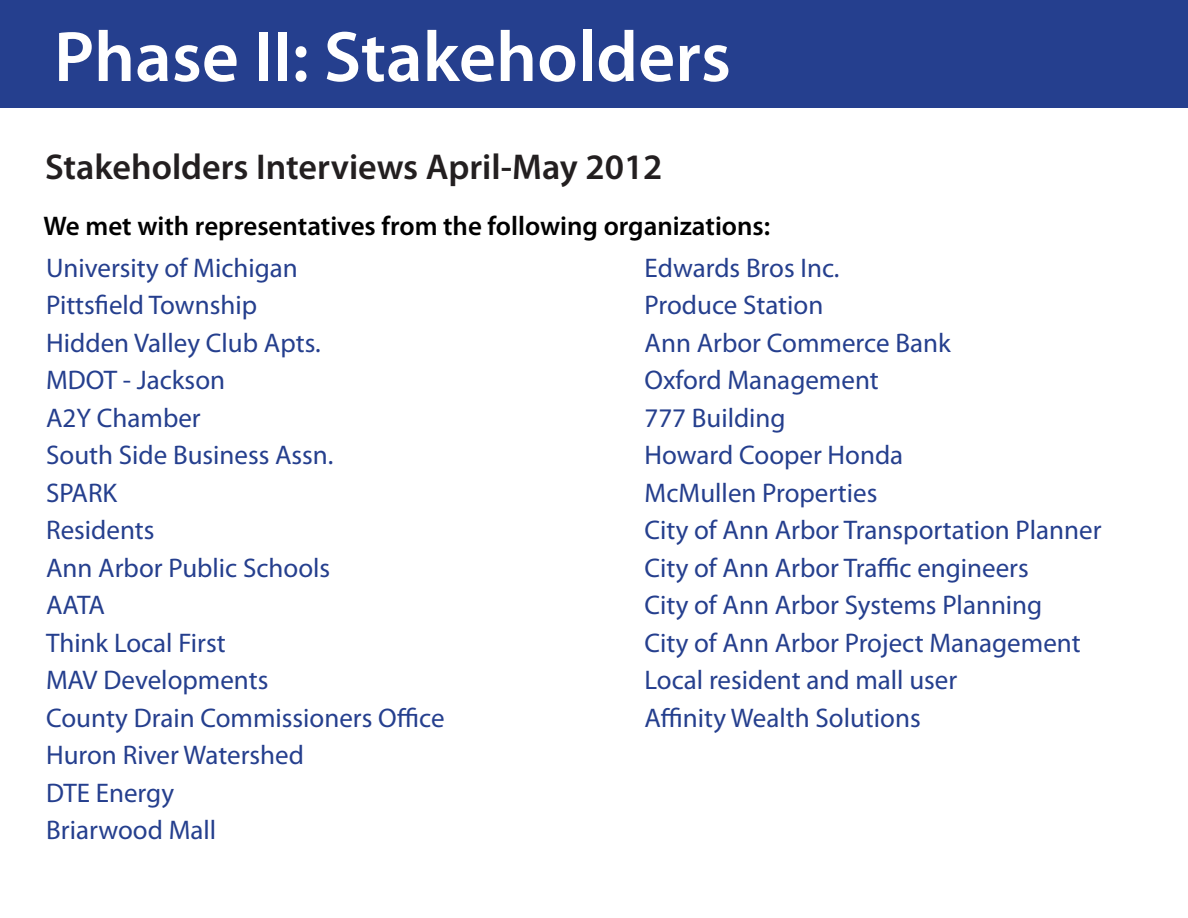
<style>
.page{position:relative;width:1188px;height:918px;background:#fff}
.page>*{position:absolute;margin:0;border:0;box-sizing:border-box;transform-origin:0 0}
.t1{font:600 72px "Myriad Pro";color:#fff}
.t2{font:600 36px "Myriad Pro";color:#231f20}
.t3{font:27px "Myriad Pro";color:#253f8e}
.t4{font:600 27px "Myriad Pro";color:#000}
</style>
<div class="page">
<div style="left:0;top:0;width:1188px;height:108px;background:#253f8e"></div>
<p class="t1" style="left:54px;top:11px;width:678px">Phase II: Stakeholders</p>
<p class="t2" style="left:45px;top:144px;width:619px">Stakeholders Interviews April-May 2012</p>
<p class="t4" style="left:44px;top:209px;width:728px">We met with representatives from the following organizations:</p>
<p class="t3" style="left:46px;top:251px;width:253px">University of Michigan</p>
<p class="t3" style="left:46px;top:289px;width:213px">Pittsfield Township</p>
<p class="t3" style="left:46px;top:326px;width:276px">Hidden Valley Club Apts.</p>
<p class="t3" style="left:46px;top:364px;width:181px">MDOT - Jackson</p>
<p class="t3" style="left:46px;top:401px;width:156px">A2Y Chamber</p>
<p class="t3" style="left:46px;top:439px;width:289px">South Side Business Assn.</p>
<p class="t3" style="left:46px;top:476px;width:73px">SPARK</p>
<p class="t3" style="left:46px;top:514px;width:110px">Residents</p>
<p class="t3" style="left:46px;top:551px;width:286px">Ann Arbor Public Schools</p>
<p class="t3" style="left:46px;top:589px;width:60px">AATA</p>
<p class="t3" style="left:46px;top:626px;width:181px">Think Local First</p>
<p class="t3" style="left:46px;top:664px;width:224px">MAV Developments</p>
<p class="t3" style="left:46px;top:701px;width:400px">County Drain Commissioners Office</p>
<p class="t3" style="left:46px;top:739px;width:259px">Huron River Watershed</p>
<p class="t3" style="left:46px;top:776px;width:129px">DTE Energy</p>
<p class="t3" style="left:46px;top:814px;width:172px">Briarwood Mall</p>
<p class="t3" style="left:645px;top:251px;width:196px">Edwards Bros Inc.</p>
<p class="t3" style="left:645px;top:289px;width:180px">Produce Station</p>
<p class="t3" style="left:645px;top:326px;width:308px">Ann Arbor Commerce Bank</p>
<p class="t3" style="left:645px;top:364px;width:236px">Oxford Management</p>
<p class="t3" style="left:645px;top:401px;width:143px">777 Building</p>
<p class="t3" style="left:645px;top:439px;width:260px">Howard Cooper Honda</p>
<p class="t3" style="left:645px;top:476px;width:234px">McMullen Properties</p>
<p class="t3" style="left:645px;top:514px;width:458px">City of Ann Arbor Transportation Planner</p>
<p class="t3" style="left:645px;top:551px;width:386px">City of Ann Arbor Traffic engineers</p>
<p class="t3" style="left:645px;top:589px;width:399px">City of Ann Arbor Systems Planning</p>
<p class="t3" style="left:645px;top:626px;width:438px">City of Ann Arbor Project Management</p>
<p class="t3" style="left:645px;top:664px;width:314px">Local resident and mall user</p>
<p class="t3" style="left:645px;top:701px;width:278px">Affinity Wealth Solutions</p>
</div>
